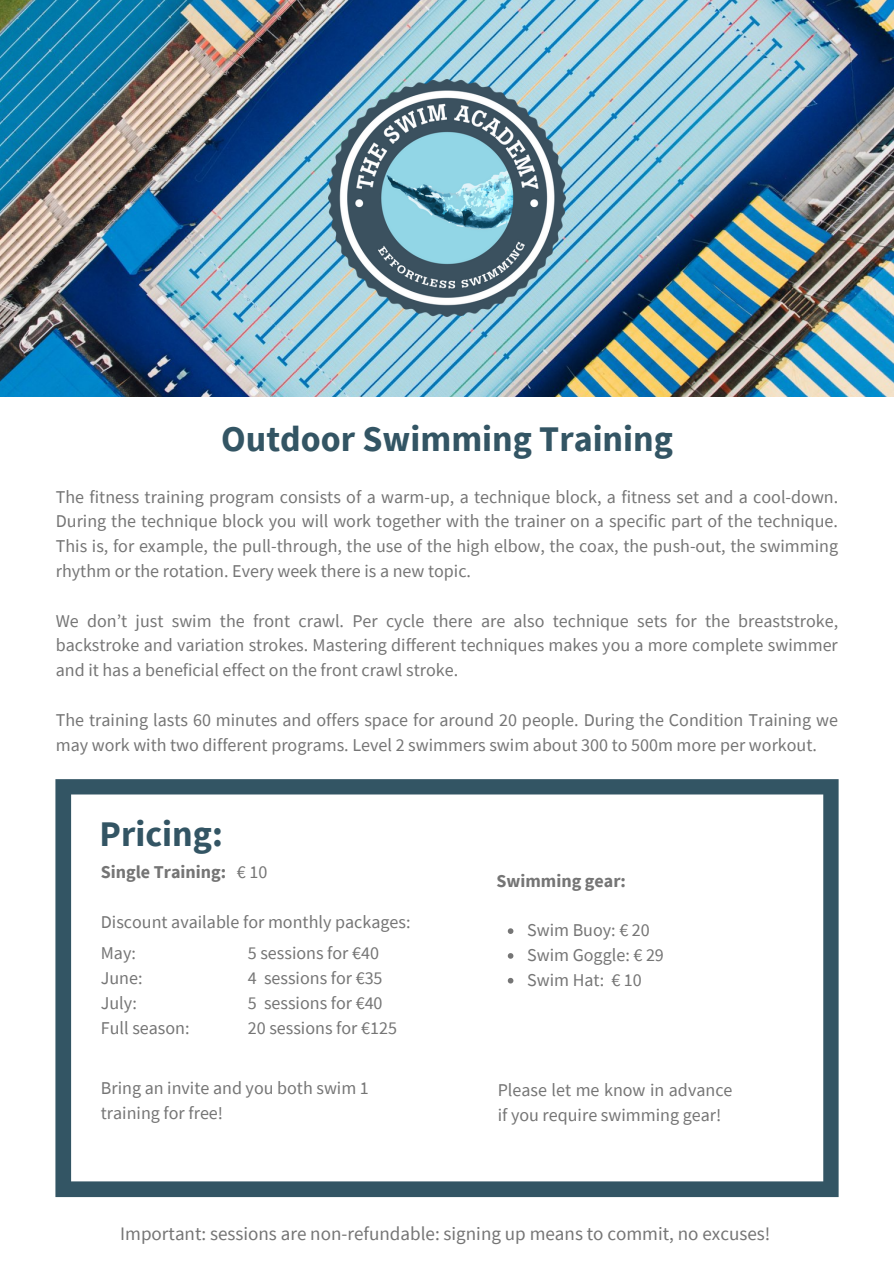
<style>
.page{position:relative;width:894px;height:1264px;background:#fff}
.page>*{position:absolute;margin:0;border:0;box-sizing:border-box;transform-origin:0 0}
.t1{font:700 36px "Source Sans Pro";color:#335564}
.t2{font:19.05px "Source Sans Pro";color:#757575}
.t3{font:18px/24.8px "Source Sans Pro";color:#757575}
.t4{font:700 18px "Source Sans Pro";color:#757575}
.s1{font-weight:400}
</style>
<div class="page">
<img style="left:0;top:0;width:893px;height:396px">
<img style="left:328px;top:79px;width:237px;height:238px">
<svg style="left:55px;top:779px;width:783px;height:417px"></svg>
<svg style="left:507px;top:928px;width:6px;height:5px"></svg>
<svg style="left:507px;top:953px;width:6px;height:5px"></svg>
<svg style="left:507px;top:977px;width:6px;height:6px"></svg>
<p class="t1" style="left:221px;top:415px;width:453px">Outdoor Swimming Training</p>
<p class="t3" style="left:56px;top:484px;width:783px;text-align:justify">The fitness training program consists of a warm-up, a technique block, a fitness set and a cool-down.<br>During the technique block you will work together with the trainer on a specific part of the technique.<br>This is, for example, the pull-through, the use of the high elbow, the coax, the push-out, the swimming rhythm or the rotation. Every week there is a new topic.</p>
<p class="t3" style="left:56px;top:608px;width:783px;text-align:justify">We don’t just swim the front crawl. Per cycle there are also technique sets for the breaststroke, backstroke and variation strokes. Mastering different techniques makes you a more complete swimmer and it has a beneficial effect on the front crawl stroke.</p>
<p class="t3" style="left:56px;top:707px;width:783px">The training lasts 60 minutes and offers space for around 20 people. During the Condition Training we may work with two different programs. Level 2 swimmers swim about 300 to 500m more per workout.</p>
<p class="t1" style="left:100px;top:810px;width:125px">Pricing:</p>
<p class="t4" style="left:101px;top:860px;width:168px">Single Training: <span class="s1">€ 10</span></p>
<p class="t3" style="left:101px;top:909px;width:311px">Discount available for monthly packages:</p>
<p class="t3" style="left:527px;top:917px;width:124px">Swim Buoy: € 20</p>
<p class="t3" style="left:527px;top:942px;width:138px">Swim Goggle: € 29</p>
<p class="t3" style="left:527px;top:967px;width:116px">Swim Hat: € 10</p>
<p class="t4" style="left:496px;top:868px;width:131px">Swimming gear:</p>
<p class="t3" style="left:248px;top:940px;width:133px">5 sessions for €40</p>
<p class="t3" style="left:248px;top:965px;width:136px">4 sessions for €35</p>
<p class="t3" style="left:248px;top:989px;width:136px">5 sessions for €40</p>
<p class="t3" style="left:248px;top:1014px;width:150px">20 sessions for €125</p>
<p class="t3" style="left:101px;top:940px;width:37px">May:</p>
<p class="t3" style="left:101px;top:965px;width:43px">June:</p>
<p class="t3" style="left:101px;top:989px;width:37px">July:</p>
<p class="t3" style="left:101px;top:1014px;width:90px">Full season:</p>
<p class="t3" style="left:101px;top:1075px;width:269px">Bring an invite and you both swim 1 training for free!</p>
<p class="t3" style="left:497px;top:1077px;width:236px">Please let me know in advance if you require swimming gear!</p>
<p class="t2" style="left:120px;top:1221px;width:651px">Important: sessions are non-refundable: signing up means to commit, no excuses!</p>
</div>
